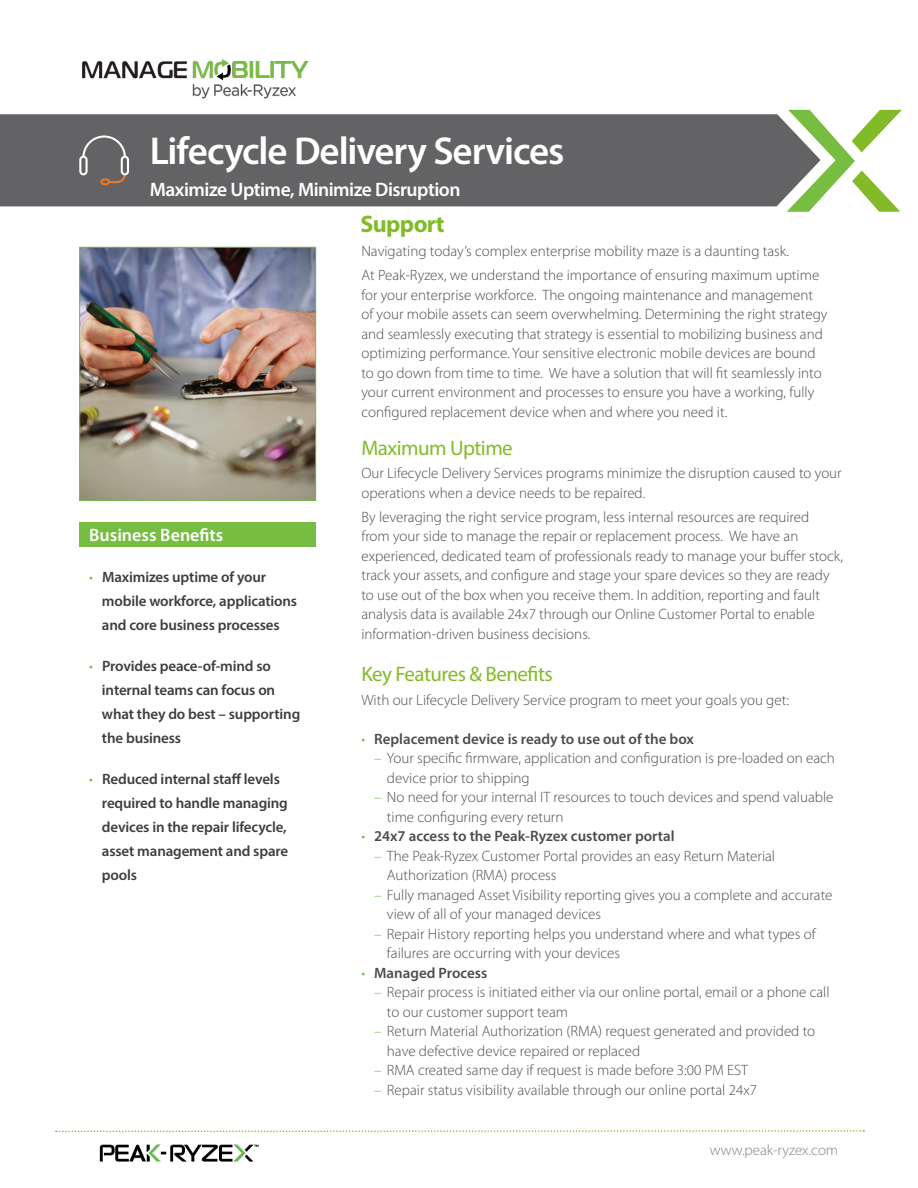
<style>
.page{position:relative;width:918px;height:1188px;background:#fff}
.page>*{position:absolute;margin:0;border:0;box-sizing:border-box;transform-origin:0 0}
.t1{font:600 39px "Myriad Pro";letter-spacing:-.03em;color:#fff}
.Head_1{font:700 24px "Myriad Pro";letter-spacing:-.025em;color:#82bb27}
.Head_1-2{font:21px "Myriad Pro";letter-spacing:-.025em;color:#82bb27}
.t2{font:600 19.5px "Myriad Pro";letter-spacing:-.03em;color:#fff}
.LHS_Head{font:600 18px "Myriad Pro";color:#fff}
.Body_text{font:300 15px/19.5px "Myriad Pro";color:#4b4c4d}
.t3{font:600 15px/24px "Myriad Pro";letter-spacing:-.01em;color:#3e3e3f}
.t4{font:600 15px "Myriad Pro";color:#4b4c4d}
.t5{font:300 15px "Myriad Pro";color:#808285}
.s1{font-weight:300;color:#67bd4a}
.s2{color:#67bd4a}
</style>
<div class="page">
<svg style="left:56px;top:1130px;width:808px;height:2px"></svg>
<div style="left:0;top:114px;width:787px;height:92px;background:#636366"></div>
<svg style="left:787px;top:110px;width:115px;height:102px"></svg>
<div style="left:79px;top:522px;width:237px;height:25px;background:#76bd42"></div>
<img style="left:81px;top:249px;width:233px;height:250px">
<div style="left:79px;top:247px;width:237px;height:254px;border:1px solid #76bd42"></div>
<svg style="left:79px;top:135px;width:50px;height:50px;background:#7a7676"></svg>
<img style="left:99px;top:1144px;width:160px;height:18px">
<img style="left:82px;top:59px;width:227px;height:40px">
<p class="t1" style="left:150px;top:126px;width:416px">Lifecycle Delivery Services</p>
<p class="t2" style="left:150px;top:177px;width:312px">Maximize Uptime, Minimize Disruption</p>
<p class="LHS_Head" style="left:89px;top:523px;width:136px">Business Benefits</p>
<p class="t3" style="left:102px;top:564px;width:197px;text-indent:-13px"><span class="s1">•</span> Maximizes uptime of your mobile workforce, applications and core business processes</p>
<p class="t3" style="left:102px;top:653px;width:200px;text-indent:-13px"><span class="s1">•</span> Provides peace-of-mind so internal teams can focus on what they do best – supporting the business</p>
<p class="t3" style="left:102px;top:767px;width:188px;text-indent:-13px"><span class="s1">•</span> Reduced internal staff levels required to handle managing devices in the repair lifecycle, asset management and spare pools</p>
<p class="Head_1" style="left:360px;top:208px;width:86px">Support</p>
<p class="Body_text" style="left:361px;top:241px;width:429px">Navigating today’s complex enterprise mobility maze is a daunting task.</p>
<p class="Body_text" style="left:361px;top:265px;width:468px">At Peak-Ryzex, we understand the importance of ensuring maximum uptime for your enterprise workforce. The ongoing maintenance and management of your mobile assets can seem overwhelming. Determining the right strategy and seamlessly executing that strategy is essential to mobilizing business and optimizing performance. Your sensitive electronic mobile devices are bound to go down from time to time. We have a solution that will fit seamlessly into your current environment and processes to ensure you have a working, fully configured replacement device when and where you need it.</p>
<p class="Head_1-2" style="left:361px;top:435px;width:153px">Maximum Uptime</p>
<p class="Body_text" style="left:361px;top:464px;width:482px">Our Lifecycle Delivery Services programs minimize the disruption caused to your operations when a device needs to be repaired.</p>
<p class="Body_text" style="left:361px;top:507px;width:483px">By leveraging the right service program, less internal resources are required<br>from your side to manage the repair or replacement process. We have an experienced, dedicated team of professionals ready to manage your buffer stock, track your assets, and configure and stage your spare devices so they are ready to use out of the box when you receive them. In addition, reporting and fault analysis data is available 24x7 through our Online Customer Portal to enable information-driven business decisions.</p>
<p class="Head_1-2" style="left:361px;top:661px;width:193px">Key Features &amp; Benefits</p>
<p class="Body_text" style="left:361px;top:690px;width:429px">With our Lifecycle Delivery Service program to meet your goals you get:</p>
<p class="t4" style="left:361px;top:729px;width:334px"><span class="s1">•</span> Replacement device is ready to use out of the box</p>
<p class="Body_text" style="left:387px;top:748px;width:450px;text-indent:-13px"><span class="s2">–</span> Your specific firmware, application and configuration is pre-loaded on each device prior to shipping</p>
<p class="Body_text" style="left:387px;top:787px;width:448px;text-indent:-13px"><span class="s2">–</span> No need for your internal IT resources to touch devices and spend valuable time configuring every return</p>
<p class="t4" style="left:361px;top:827px;width:315px"><span class="s1">•</span> 24x7 access to the Peak-Ryzex customer portal</p>
<p class="Body_text" style="left:387px;top:846px;width:390px;text-indent:-13px"><span class="s2">–</span> The Peak-Ryzex Customer Portal provides an easy Return Material<br>Authorization (RMA) process</p>
<p class="Body_text" style="left:387px;top:885px;width:447px;text-indent:-13px"><span class="s2">–</span> Fully managed Asset Visibility reporting gives you a complete and accurate view of all of your managed devices</p>
<p class="Body_text" style="left:387px;top:924px;width:430px;text-indent:-13px"><span class="s2">–</span> Repair History reporting helps you understand where and what types of failures are occurring with your devices</p>
<p class="t4" style="left:361px;top:963px;width:127px"><span class="s1">•</span> Managed Process</p>
<p class="Body_text" style="left:387px;top:982px;width:444px;text-indent:-13px"><span class="s2">–</span> Repair process is initiated either via our online portal, email or a phone call to our customer support team</p>
<p class="Body_text" style="left:387px;top:1021px;width:430px;text-indent:-13px"><span class="s2">–</span> Return Material Authorization (RMA) request generated and provided to have defective device repaired or replaced</p>
<p class="Body_text" style="left:374px;top:1060px;width:375px"><span class="s2">–</span> RMA created same day if request is made before 3:00 PM EST</p>
<p class="Body_text" style="left:374px;top:1080px;width:384px"><span class="s2">–</span> Repair status visibility available through our online portal 24x7</p>
<p class="t5" style="left:710px;top:1141px;width:130px">www.peak-ryzex.com</p>
</div>
